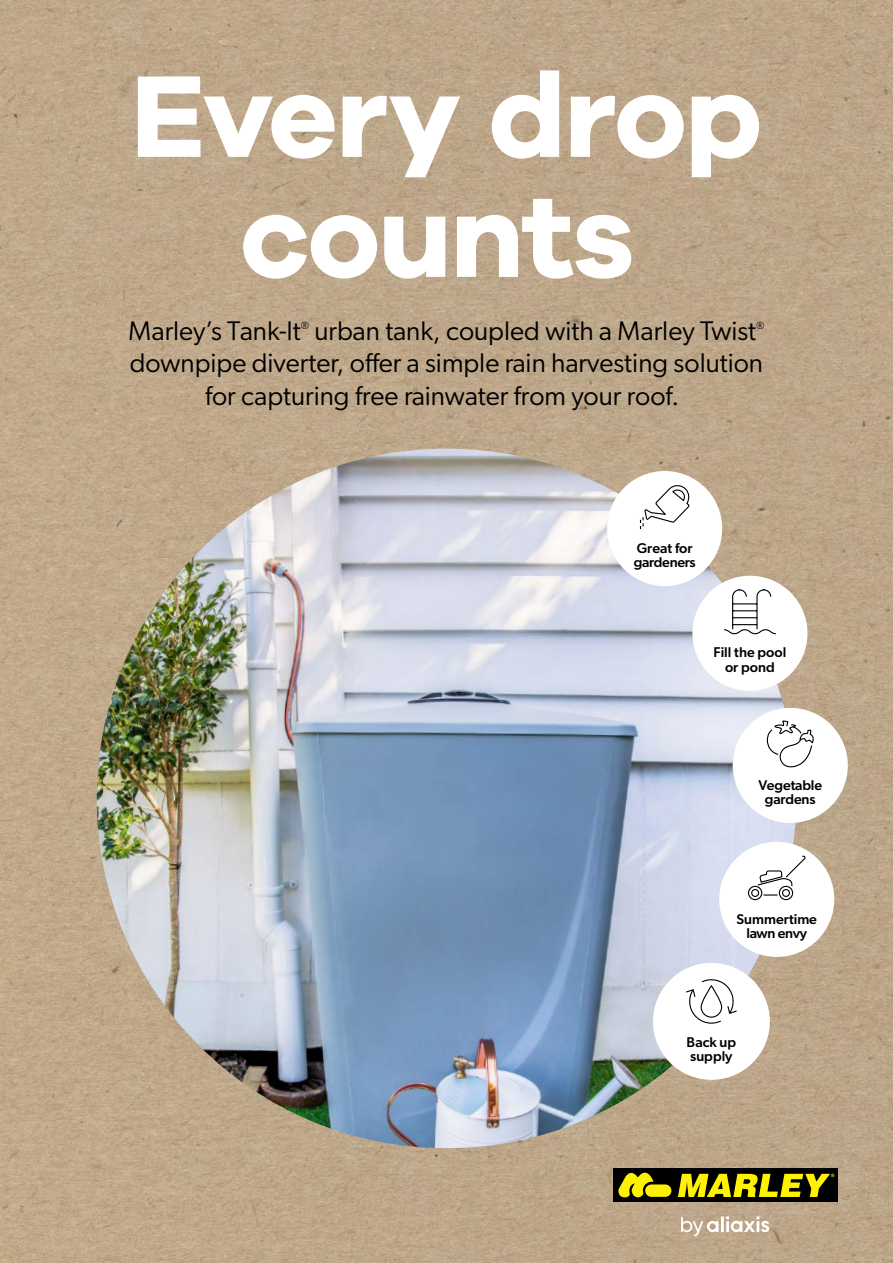
<style>
.page{position:relative;width:893px;height:1263px;background:#fff}
.page>*{position:absolute;margin:0;border:0;box-sizing:border-box;transform-origin:0 0}
.t1{font:700 120px/120px "Galano Grotesque";letter-spacing:-.015em;color:#fff;text-align:center}
.t2{font:27px/32.4px "Gibson";color:#000;text-align:center}
.t3{font:500 14.1px/14.2px "Gibson";color:#000;text-align:center}
.t4{font:500 14.1px/14.2px "Gibson";letter-spacing:-.02em;color:#000}
.t5{font:10.5px "Gibson";color:#000}
</style>
<div class="page">
<img style="left:0;top:0;width:893px;height:1263px">
<img style="left:97px;top:449px;width:699px;height:699px;border-radius:350px">
<div style="left:692px;top:576px;width:115px;height:115px;background:#fff;border-radius:50%"></div>
<div style="left:607px;top:471px;width:115px;height:115px;background:#fff;border-radius:50%"></div>
<svg style="left:639px;top:485px;width:51px;height:45px"></svg>
<div style="left:733px;top:708px;width:115px;height:115px;background:#fff;border-radius:50%"></div>
<svg style="left:723px;top:590px;width:92px;height:180px"></svg>
<div style="left:719px;top:842px;width:115px;height:115px;background:#fff;border-radius:50%"></div>
<svg style="left:748px;top:856px;width:58px;height:45px"></svg>
<div style="left:653px;top:963px;width:117px;height:117px;background:#fff;border-radius:50%"></div>
<svg style="left:686px;top:979px;width:51px;height:45px"></svg>
<div style="left:613px;top:1168px;width:224px;height:34px;background:#000"></div>
<div style="left:645px;top:1184px;width:26px;height:13px;background:#fff200;border-radius:6px"></div>
<svg style="left:617px;top:1164px;width:37px;height:34px"></svg>
<svg style="left:678px;top:1174px;width:156px;height:23px"></svg>
<svg style="left:681px;top:1216px;width:88px;height:20px"></svg>
<h1 class="t1" style="left:131px;top:53px;width:633px">Every drop counts</h1>
<p class="t2" style="left:128px;top:314px;width:174px">Marley’s Tank-It</p>
<p class="t5" style="left:301px;top:319px;width:10px">®</p>
<p class="t2" style="left:315px;top:314px;width:443px">urban tank, coupled with a Marley Twist</p>
<p class="t5" style="left:756px;top:319px;width:10px">®</p>
<p class="t2" style="left:130px;top:346px;width:635px">downpipe diverter, offer a simple rain harvesting solution for capturing free rainwater from your roof.</p>
<p class="t4" style="left:634px;top:540px;width:63px">Great for gardeners</p>
<p class="t3" style="left:713px;top:645px;width:74px">Fill the pool or pond</p>
<p class="t3" style="left:758px;top:777px;width:65px">Vegetable gardens</p>
<p class="t3" style="left:736px;top:911px;width:82px">Summertime lawn envy</p>
<p class="t3" style="left:687px;top:1035px;width:51px;text-align:left">Back up supply</p>
</div>
